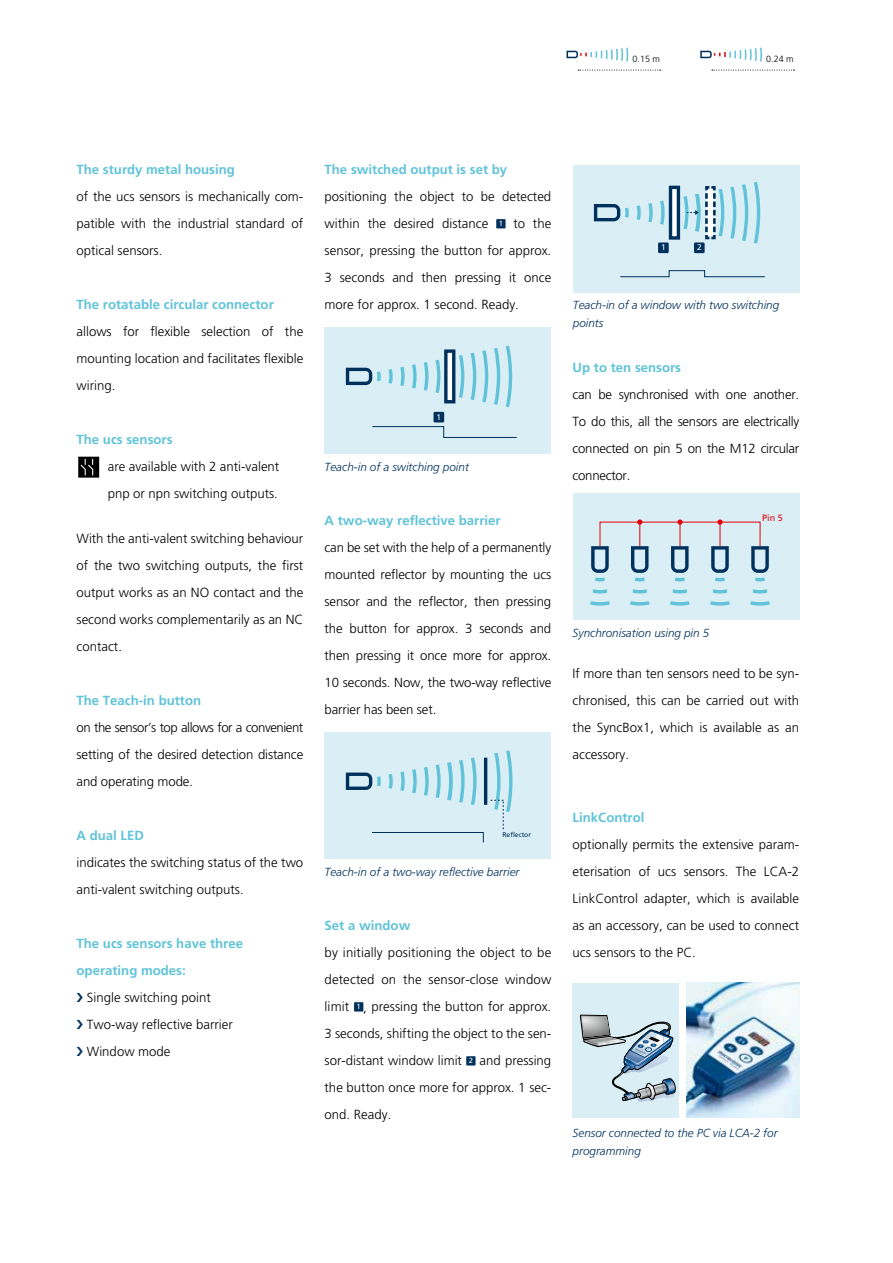
<style>
.page{position:relative;width:893px;height:1263px;background:#fff}
.page>*{position:absolute;margin:0;border:0;box-sizing:border-box;transform-origin:0 0}
.t1{font:300 13.2px/27px "Frutiger LT";color:#000;text-align:justify}
.t2{font:700 13.2px/27px "Frutiger LT";color:#60c3d9}
.t3{font:italic 300 11.7px/18px "Frutiger LT";color:#00315c}
.t4{font:9.15px "Frutiger";color:#e3000b}
.t5{font:300 9px "Frutiger LT";color:#000}
.t6{font:8.25px "Frutiger";color:#fff}
.t7{font:6.75px "Frutiger";color:#00315c}
.s1{font-weight:400;font-size:7.5px;color:#fff}
</style>
<div class="page">
<div style="left:79px;top:457px;width:20px;height:20px;background:#000"></div>
<svg style="left:80px;top:458px;width:14px;height:18px"></svg>
<div style="left:496px;top:219px;width:10px;height:9px;background:#00315c"></div>
<div style="left:354px;top:1002px;width:9px;height:9px;background:#00315c"></div>
<div style="left:466px;top:1056px;width:10px;height:9px;background:#00315c"></div>
<div style="left:325px;top:327px;width:226px;height:126px;background:#d9eef5"></div>
<svg style="left:372px;top:426px;width:145px;height:12px"></svg>
<div style="left:433px;top:412px;width:11px;height:10px;background:#00315c"></div>
<svg style="left:346px;top:345px;width:167px;height:62px"></svg>
<div style="left:325px;top:732px;width:226px;height:126px;background:#d9eef5"></div>
<svg style="left:346px;top:750px;width:167px;height:92px"></svg>
<hr style="left:484px;top:758px;width:3px;height:47px;background:#00315c">
<div style="left:573px;top:165px;width:226px;height:127px;background:#d9eef5"></div>
<div style="left:658px;top:242px;width:11px;height:11px;background:#00315c"></div>
<svg style="left:620px;top:270px;width:145px;height:7px"></svg>
<div style="left:694px;top:242px;width:11px;height:11px;background:#00315c"></div>
<svg style="left:594px;top:182px;width:167px;height:64px"></svg>
<div style="left:573px;top:983px;width:106px;height:135px;background:#d9eef5"></div>
<svg style="left:580px;top:1015px;width:96px;height:87px"></svg>
<img style="left:687px;top:983px;width:112px;height:135px">
<div style="left:573px;top:494px;width:227px;height:126px;background:#d9eef5"></div>
<svg style="left:590px;top:546px;width:20px;height:60px"></svg>
<svg style="left:629px;top:519px;width:21px;height:87px"></svg>
<svg style="left:669px;top:519px;width:21px;height:87px"></svg>
<svg style="left:710px;top:519px;width:20px;height:87px"></svg>
<svg style="left:750px;top:546px;width:20px;height:60px"></svg>
<svg style="left:566px;top:47px;width:63px;height:15px"></svg>
<svg style="left:578px;top:70px;width:83px;height:1px"></svg>
<svg style="left:700px;top:47px;width:62px;height:15px"></svg>
<svg style="left:712px;top:70px;width:82px;height:1px"></svg>
<p class="t5" style="left:632px;top:53px;width:29px">0.15 m</p>
<p class="t5" style="left:766px;top:53px;width:29px">0.24 m</p>
<p class="t2" style="left:77px;top:156px;width:160px">The sturdy metal housing</p>
<p class="t1" style="left:77px;top:183px;width:228px">of the ucs sensors is mechanically com&shy;patible with the industrial standard of optical sensors.</p>
<p class="t2" style="left:77px;top:291px;width:199px">The rotatable circular connector</p>
<p class="t1" style="left:77px;top:318px;width:228px">allows for flexible selection of the mounting location and facilitates flexible wiring.</p>
<p class="t2" style="left:77px;top:426px;width:98px">The ucs sensors</p>
<p class="t1" style="left:108px;top:453px;width:173px">are available with 2 anti-valent pnp or npn switching outputs.</p>
<p class="t1" style="left:77px;top:525px;width:228px">With the anti-valent switching behaviour of the two switching outputs, the first output works as an NO contact and the second works complementarily as an NC contact.</p>
<p class="t2" style="left:77px;top:687px;width:126px">The Teach-in button</p>
<p class="t1" style="left:77px;top:714px;width:228px">on the sensor’s top allows for a convenient setting of the desired detection distance and operating mode.</p>
<p class="t2" style="left:77px;top:822px;width:69px">A dual LED</p>
<p class="t1" style="left:77px;top:849px;width:228px">indicates the switching status of the two anti-valent switching outputs.</p>
<p class="t2" style="left:77px;top:930px;width:168px">The ucs sensors have three operating modes:</p>
<p class="t1" style="left:87px;top:984px;width:147px;text-align:left">Single switching point<br>Two-way reflective barrier<br>Window mode</p>
<p class="t2" style="left:325px;top:156px;width:184px">The switched output is set by</p>
<p class="t1" style="left:325px;top:183px;width:228px">positioning the object to be detected within the desired distance <span class="s1">1</span> to the sensor, pressing the button for approx.<br>3 seconds and then pressing it once more for approx. 1 second. Ready.</p>
<p class="t6" style="left:437px;top:412px;width:6px">1</p>
<p class="t3" style="left:325px;top:458px;width:146px">Teach-in of a switching point</p>
<p class="t2" style="left:325px;top:507px;width:178px">A two-way reflective barrier</p>
<p class="t1" style="left:325px;top:534px;width:228px">can be set with the help of a permanently mounted reflector by mounting the ucs sensor and the reflector, then pressing the button for approx. 3 seconds and then pressing it once more for approx.<br>10 seconds. Now, the two-way reflective barrier has been set.</p>
<p class="t7" style="left:502px;top:830px;width:30px">Reflector</p>
<p class="t3" style="left:325px;top:863px;width:196px">Teach-in of a two-way reflective barrier</p>
<p class="t2" style="left:325px;top:912px;width:87px">Set a window</p>
<p class="t1" style="left:325px;top:939px;width:228px">by initially positioning the object to be detected on the sensor-close window limit <span class="s1">1</span> , pressing the button for approx.<br>3 seconds, shifting the object to the sen&shy;sor-distant window limit <span class="s1">2</span> and pressing the button once more for approx. 1 sec&shy;ond. Ready.</p>
<p class="t6" style="left:661px;top:243px;width:6px">1</p>
<p class="t6" style="left:697px;top:243px;width:6px">2</p>
<p class="t3" style="left:573px;top:296px;width:208px">Teach-in of a window with two switching points</p>
<p class="t2" style="left:573px;top:354px;width:110px">Up to ten sensors</p>
<p class="t1" style="left:573px;top:381px;width:228px">can be synchronised with one another.<br>To do this, all the sensors are electrically connected on pin 5 on the M12 circular connector.</p>
<p class="t3" style="left:573px;top:624px;width:138px">Synchronisation using pin 5</p>
<p class="t4" style="left:762px;top:513px;width:22px">Pin 5</p>
<p class="t1" style="left:573px;top:660px;width:228px">If more than ten sensors need to be syn&shy;chronised, this can be carried out with the SyncBox1, which is available as an accessory.</p>
<p class="t2" style="left:573px;top:804px;width:73px">LinkControl</p>
<p class="t1" style="left:573px;top:831px;width:228px">optionally permits the extensive param&shy;eterisation of ucs sensors. The LCA-2<br>LinkControl adapter, which is available as an accessory, can be used to connect ucs sensors to the PC.</p>
<p class="t3" style="left:573px;top:1124px;width:206px">Sensor connected to the PC via LCA-2 for programming</p>
</div>
